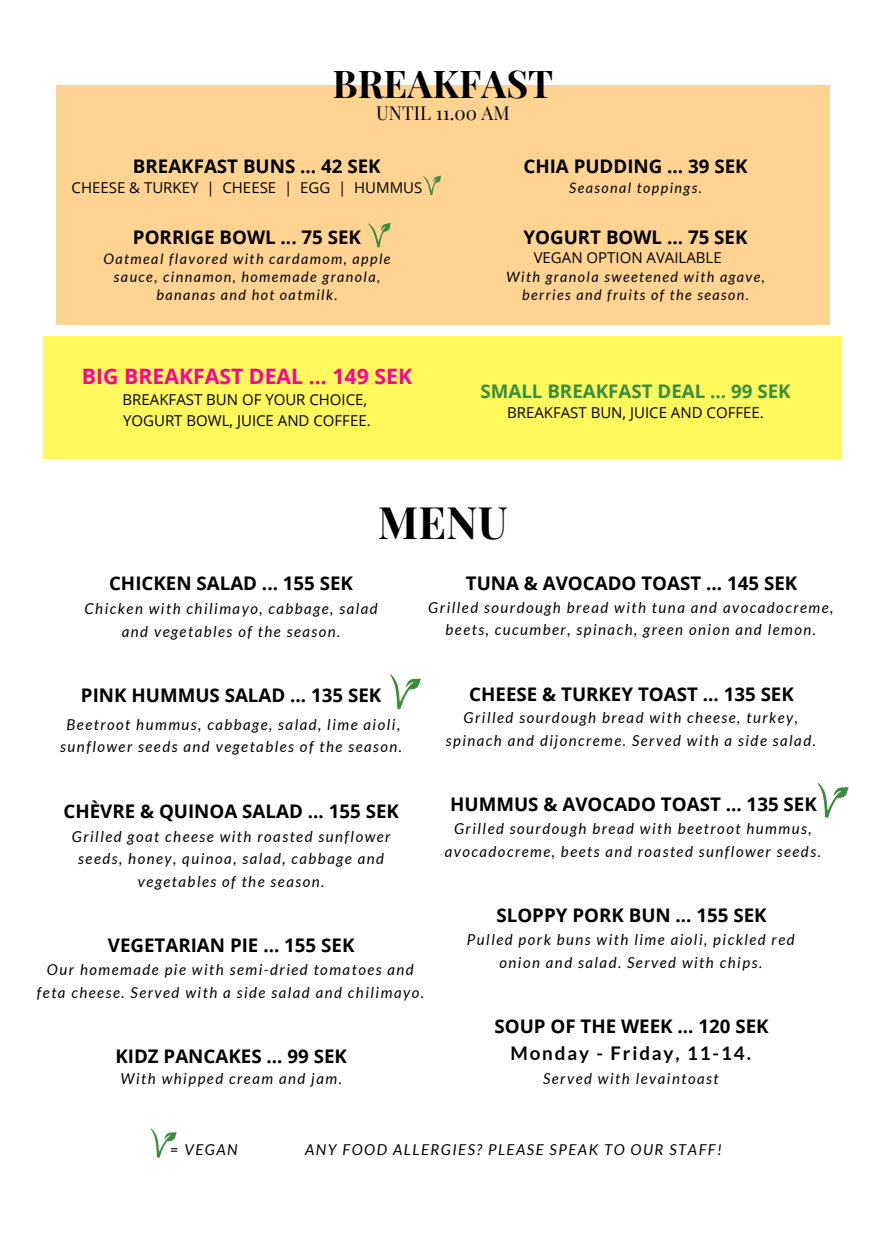
<style>
.page{position:relative;width:886px;height:1241px;background:#fff}
.page>*{position:absolute;margin:0;border:0;box-sizing:border-box;transform-origin:0 0}
.t1{font:700 43.75px "Playfair Display SC";color:#000}
.t2{font:700 37.5px "Playfair Display SC";color:#000}
.t3{font:700 21.25px "Open Sans";color:#f09}
.t4{font:700 18.75px "Open Sans";color:#000}
.t5{font:700 18.75px "Open Sans";color:#388e3c}
.t6{font:700 18.75px "Lato";letter-spacing:.1em;color:#000}
.t7{font:18.75px "Playfair Display SC";color:#000}
.t8{font:italic 15px/22.5px "Lato";letter-spacing:.1em;color:#000;text-align:center}
.t9{font:15px "Open Sans";color:#000}
.t10{font:italic 14.38px/18.2px "Lato";letter-spacing:.1em;color:#000;text-align:center}
</style>
<div class="page">
<svg style="left:390px;top:674px;width:31px;height:35px"></svg>
<svg style="left:818px;top:783px;width:31px;height:35px"></svg>
<div style="left:57px;top:86px;width:772px;height:239px;background:#ffd391"></div>
<svg style="left:423px;top:176px;width:18px;height:19px"></svg>
<svg style="left:151px;top:1128px;width:26px;height:30px"></svg>
<div style="left:44px;top:336px;width:798px;height:123px;background:#fff95e"></div>
<svg style="left:368px;top:223px;width:23px;height:24px"></svg>
<h4 class="t2" style="left:332px;top:58px;width:222px">BREAKFAST</h4>
<p class="t7" style="left:376px;top:100px;width:135px">UNTIL 11.00 AM</p>
<h1 class="t4" style="left:133px;top:153px;width:249px">BREAKFAST BUNS ... 42 SEK</h1>
<p class="t9" style="left:72px;top:177px;width:352px">CHEESE &amp; TURKEY | CHEESE | EGG | HUMMUS</p>
<h4 class="t4" style="left:133px;top:224px;width:230px">PORRIGE BOWL ... 75 SEK</h4>
<p class="t10" style="left:104px;top:249px;width:288px">Oatmeal flavored with cardamom, apple sauce, cinnamon, homemade granola, bananas and hot oatmilk.</p>
<p class="t3" style="left:82px;top:361px;width:332px">BIG BREAKFAST DEAL ... 149 SEK</p>
<p class="t9" style="left:123px;top:389px;width:246px">BREAKFAST BUN OF YOUR CHOICE,</p>
<p class="t9" style="left:123px;top:410px;width:249px">YOGURT BOWL, JUICE AND COFFEE.</p>
<p class="t4" style="left:523px;top:153px;width:226px">CHIA PUDDING ... 39 SEK</p>
<p class="t10" style="left:569px;top:179px;width:134px">Seasonal toppings.</p>
<p class="t4" style="left:524px;top:224px;width:225px">YOGURT BOWL ... 75 SEK</p>
<h4 class="t10" style="left:506px;top:267px;width:260px">With granola sweetened with agave, berries and fruits of the season.</h4>
<h6 class="t9" style="left:534px;top:247px;width:190px">VEGAN OPTION AVAILABLE</h6>
<p class="t5" style="left:480px;top:378px;width:312px">SMALL BREAKFAST DEAL ... 99 SEK</p>
<p class="t9" style="left:507px;top:402px;width:258px">BREAKFAST BUN, JUICE AND COFFEE.</p>
<p class="t1" style="left:378px;top:492px;width:132px">MENU</p>
<h4 class="t4" style="left:109px;top:569px;width:245px">CHICKEN SALAD ... 155 SEK</h4>
<p class="t8" style="left:85px;top:597px;width:295px">Chicken with chilimayo, cabbage, salad and vegetables of the season.</p>
<h2 class="t4" style="left:81px;top:682px;width:302px">PINK HUMMUS SALAD ... 135 SEK</h2>
<h5 class="t8" style="left:60px;top:712px;width:343px">Beetroot hummus, cabbage, salad, lime aioli, sunflower seeds and vegetables of the season.</h5>
<p class="t4" style="left:63px;top:797px;width:337px">CHÈVRE &amp; QUINOA SALAD ... 155 SEK</p>
<p class="t8" style="left:72px;top:824px;width:320px">Grilled goat cheese with roasted sunflower seeds, honey, quinoa, salad, cabbage and vegetables of the season.</p>
<p class="t4" style="left:466px;top:569px;width:333px">TUNA &amp; AVOCADO TOAST ... 145 SEK</p>
<h4 class="t8" style="left:428px;top:595px;width:407px">Grilled sourdough bread with tuna and avocadocreme, beets, cucumber, spinach, green onion and lemon.</h4>
<h4 class="t4" style="left:469px;top:680px;width:326px">CHEESE &amp; TURKEY TOAST ... 135 SEK</h4>
<h6 class="t8" style="left:446px;top:706px;width:372px">Grilled sourdough bread with cheese, turkey, spinach and dijoncreme. Served with a side salad.</h6>
<h6 class="t4" style="left:450px;top:791px;width:368px">HUMMUS &amp; AVOCADO TOAST ... 135 SEK</h6>
<h3 class="t8" style="left:445px;top:817px;width:378px">Grilled sourdough bread with beetroot hummus, avocadocreme, beets and roasted sunflower seeds.</h3>
<h4 class="t4" style="left:108px;top:932px;width:248px">VEGETARIAN PIE ... 155 SEK</h4>
<p class="t8" style="left:37px;top:958px;width:389px">Our homemade pie with semi-dried tomatoes and feta cheese. Served with a side salad and chilimayo.</p>
<p class="t4" style="left:115px;top:1043px;width:233px">KIDZ PANCAKES ... 99 SEK</p>
<p class="t8" style="left:120px;top:1066px;width:223px">With whipped cream and jam.</p>
<h4 class="t4" style="left:496px;top:902px;width:272px">SLOPPY PORK BUN ... 155 SEK</h4>
<p class="t8" style="left:467px;top:928px;width:329px">Pulled pork buns with lime aioli, pickled red onion and salad. Served with chips.</p>
<p class="t4" style="left:494px;top:1013px;width:276px">SOUP OF THE WEEK ... 120 SEK</p>
<p class="t6" style="left:510px;top:1041px;width:242px">Monday - Friday, 11-14.</p>
<h4 class="t8" style="left:543px;top:1066px;width:177px">Served with levaintoast</h4>
<p class="t8" style="left:170px;top:1137px;width:69px">= VEGAN</p>
<p class="t8" style="left:305px;top:1137px;width:418px">ANY FOOD ALLERGIES? PLEASE SPEAK TO OUR STAFF!</p>
</div>
